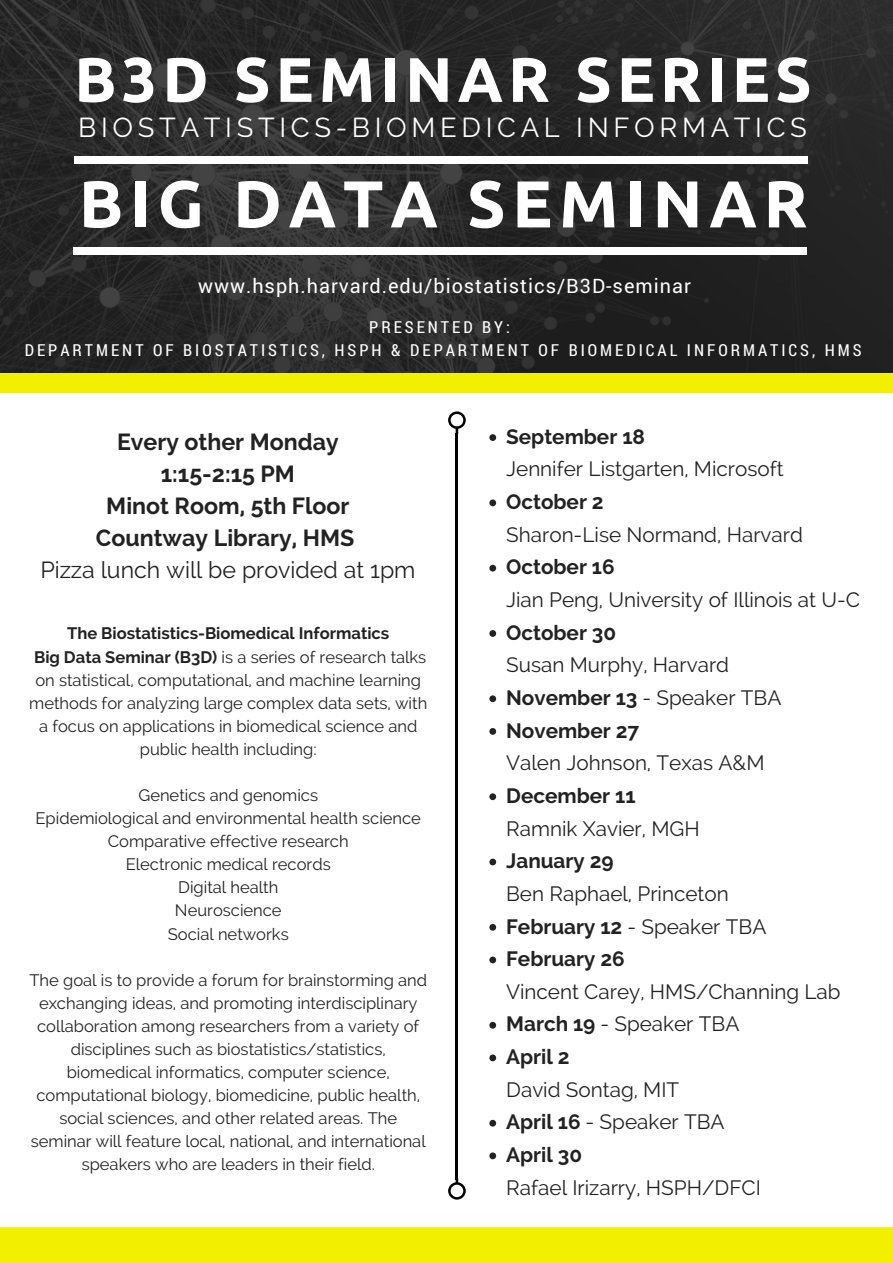
<style>
.page{position:relative;width:893px;height:1263px;background:#fff}
.page>*{position:absolute;margin:0;border:0;box-sizing:border-box;transform-origin:0 0}
.t1{font:700 66.22px "Ubuntu";letter-spacing:.1em;color:#fff}
.t2{font:700 62.93px "Ubuntu";letter-spacing:.08em;color:#fff}
.t3{font:27.3px "Raleway";letter-spacing:.17em;color:#fff}
.t4{font:700 23.17px/32.1px "Raleway";color:#222;text-align:center}
.t5{font:23.17px "Raleway";color:#222}
.t6{font:20.7px/32.6px "Raleway";color:#222}
.t7{font:700 20.7px "Raleway";color:#222}
.t8{font:19.88px "Roboto";letter-spacing:.05em;color:#fff}
.t9{font:16.58px/23.1px "Raleway";color:#222;text-align:center}
.t10{font:16.58px "Roboto Condensed";letter-spacing:.18em;color:#fff}
.s1{font-weight:700}
</style>
<div class="page">
<svg style="left:489px;top:434px;width:7px;height:7px"></svg>
<svg style="left:489px;top:499px;width:7px;height:7px"></svg>
<svg style="left:489px;top:565px;width:7px;height:6px"></svg>
<svg style="left:489px;top:630px;width:7px;height:7px"></svg>
<svg style="left:489px;top:695px;width:7px;height:7px"></svg>
<svg style="left:489px;top:728px;width:7px;height:7px"></svg>
<svg style="left:489px;top:793px;width:7px;height:7px"></svg>
<svg style="left:489px;top:859px;width:7px;height:6px"></svg>
<svg style="left:489px;top:924px;width:7px;height:7px"></svg>
<svg style="left:489px;top:956px;width:7px;height:7px"></svg>
<svg style="left:489px;top:1022px;width:7px;height:7px"></svg>
<svg style="left:489px;top:1054px;width:7px;height:7px"></svg>
<svg style="left:489px;top:1120px;width:7px;height:6px"></svg>
<svg style="left:489px;top:1152px;width:7px;height:7px"></svg>
<img style="left:0;top:0;width:893px;height:373px">
<hr style="left:456px;top:433px;width:2px;height:746px;background:#000">
<svg style="left:448px;top:1178px;width:18px;height:21px"></svg>
<svg style="left:448px;top:411px;width:18px;height:23px"></svg>
<div style="left:0;top:1227px;width:893px;height:36px;background:#f2ef00"></div>
<div style="left:0;top:373px;width:893px;height:19px;background:#f2ef00"></div>
<div style="left:74px;top:157px;width:734px;height:7px;background:#fff"></div>
<div style="left:74px;top:248px;width:733px;height:7px;background:#fff"></div>
<h2 class="t2" style="left:74px;top:43px;width:739px">B3D SEMINAR SERIES</h2>
<h3 class="t3" style="left:78px;top:111px;width:730px">BIOSTATISTICS-BIOMEDICAL INFORMATICS</h3>
<h1 class="t1" style="left:79px;top:166px;width:730px">BIG DATA SEMINAR</h1>
<p class="t8" style="left:198px;top:272px;width:494px">www.hsph.harvard.edu/biostatistics/B3D-seminar</p>
<p class="t10" style="left:369px;top:316px;width:142px">PRESENTED BY:</p>
<p class="t10" style="left:25px;top:338px;width:838px">DEPARTMENT OF BIOSTATISTICS, HSPH &amp; DEPARTMENT OF BIOMEDICAL INFORMATICS, HMS</p>
<h3 class="t4" style="left:96px;top:425px;width:260px">Every other Monday<br>1:15-2:15 PM<br>Minot Room, 5th Floor<br>Countway Library, HMS</h3>
<h3 class="t5" style="left:40px;top:556px;width:377px">Pizza lunch will be provided at 1pm</h3>
<p class="t9" style="left:29px;top:622px;width:399px"><span class="s1">The Biostatistics-Biomedical Informatics<br>Big Data Seminar (B3D)</span> is a series of research talks on statistical, computational, and machine learning methods for analyzing large complex data sets, with a focus on applications in biomedical science and public health including:</p>
<p class="t9" style="left:36px;top:784px;width:387px">Genetics and genomics<br>Epidemiological and environmental health science<br>Comparative effective research<br>Electronic medical records<br>Digital health<br>Neuroscience<br>Social networks</p>
<p class="t9" style="left:29px;top:968px;width:399px">The goal is to provide a forum for brainstorming and exchanging ideas, and promoting interdisciplinary collaboration among researchers from a variety of disciplines such as biostatistics/statistics, biomedical informatics, computer science, computational biology, biomedicine, public health, social sciences, and other related areas. The seminar will feature local, national, and international speakers who are leaders in their field.</p>
<p class="t7" style="left:506px;top:424px;width:140px">September 18</p>
<p class="t6" style="left:506px;top:453px;width:279px">Jennifer Listgarten, Microsoft</p>
<p class="t7" style="left:506px;top:490px;width:99px">October 2</p>
<p class="t6" style="left:506px;top:518px;width:298px">Sharon-Lise Normand, Harvard</p>
<p class="t7" style="left:506px;top:555px;width:110px">October 16</p>
<p class="t6" style="left:506px;top:583px;width:355px">Jian Peng, University of Illinois at U-C</p>
<p class="t7" style="left:506px;top:620px;width:112px">October 30</p>
<p class="t6" style="left:506px;top:649px;width:277px">Susan Murphy, Harvard<br><span class="s1">November 13</span> - Speaker TBA<br><span class="s1">November 27</span></p>
<p class="t6" style="left:506px;top:747px;width:260px">Valen Johnson, Texas A&amp;M</p>
<p class="t7" style="left:506px;top:783px;width:131px">December 11</p>
<p class="t6" style="left:506px;top:812px;width:195px">Ramnik Xavier, MGH</p>
<p class="t7" style="left:506px;top:849px;width:109px">January 29</p>
<p class="t6" style="left:506px;top:877px;width:262px">Ben Raphael, Princeton<br><span class="s1">February 12</span> - Speaker TBA<br><span class="s1">February 26</span></p>
<p class="t6" style="left:506px;top:975px;width:336px">Vincent Carey, HMS/Channing Lab<br><span class="s1">March 19</span> - Speaker TBA<br><span class="s1">April 2</span></p>
<p class="t6" style="left:506px;top:1073px;width:220px">David Sontag, MIT<br><span class="s1">April 16</span> - Speaker TBA<br><span class="s1">April 30</span></p>
<p class="t6" style="left:506px;top:1171px;width:256px">Rafael Irizarry, HSPH/DFCI</p>
</div>
